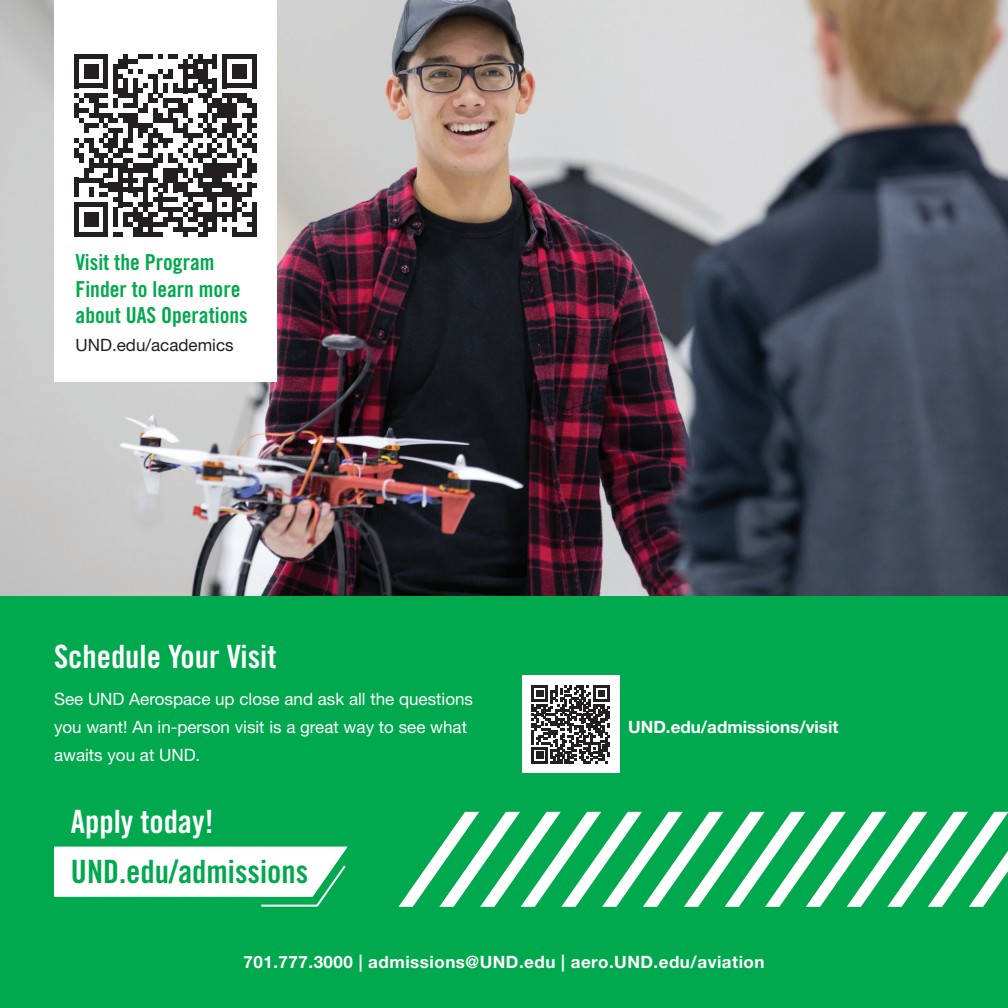
<style>
.page{position:relative;width:1008px;height:1008px;background:#fff}
.page>*{position:absolute;margin:0;border:0;box-sizing:border-box;transform-origin:0 0}
.t1{font:32.2px "Trade Gothic LT Pro Bd Cn 20";color:#fff}
.t2{font:32.2px "Trade Gothic LT Pro Bd Cn 20";color:#00a94d}
.t3{font:22px/26.4px "Trade Gothic LT Pro Bd Cn 20";color:#00a94d}
.t4{font:17px/28px "Helvetica Neue LT Pro";color:#fff}
.t5{font:700 17px "Helvetica Neue LT Pro";letter-spacing:.03em;color:#fff}
.t6{font:700 17px "Helvetica Neue LT Pro";color:#fff}
.t7{font:17px "Helvetica Neue LT Pro";color:#231f20}
</style>
<div class="page">
<img style="left:0;top:0;width:1008px;height:596px">
<div style="left:54px;top:0;width:223px;height:382px;background:#fff"></div>
<svg style="left:74px;top:54px;width:183px;height:183px"></svg>
<div style="left:252px;top:202px;width:5px;height:35px;background:#231f20"></div>
<div style="left:0;top:596px;width:1008px;height:412px;background:#00a94d"></div>
<div style="left:522px;top:676px;width:97px;height:97px;background:#fff"></div>
<svg style="left:531px;top:685px;width:79px;height:79px"></svg>
<svg style="left:54px;top:847px;width:294px;height:60px"></svg>
<svg style="left:398px;top:812px;width:610px;height:95px"></svg>
<p class="t3" style="left:76px;top:249px;width:174px">Visit the Program<br>Finder to learn more about UAS Operations</p>
<p class="t7" style="left:76px;top:334px;width:160px">UND.edu/academics</p>
<h1 class="t1" style="left:54px;top:637px;width:224px">Schedule Your Visit</h1>
<p class="t4" style="left:54px;top:685px;width:421px">See UND Aerospace up close and ask all the questions you want! An in-person visit is a great way to see what awaits you at UND.</p>
<h1 class="t1" style="left:71px;top:802px;width:144px">Apply today!</h1>
<h1 class="t2" style="left:71px;top:852px;width:239px">UND.edu/admissions</h1>
<p class="t6" style="left:628px;top:717px;width:212px">UND.edu/admissions/visit</p>
<p class="t5" style="left:243px;top:951px;width:523px">701.777.3000 | admissions@UND.edu | aero.UND.edu/aviation</p>
</div>
